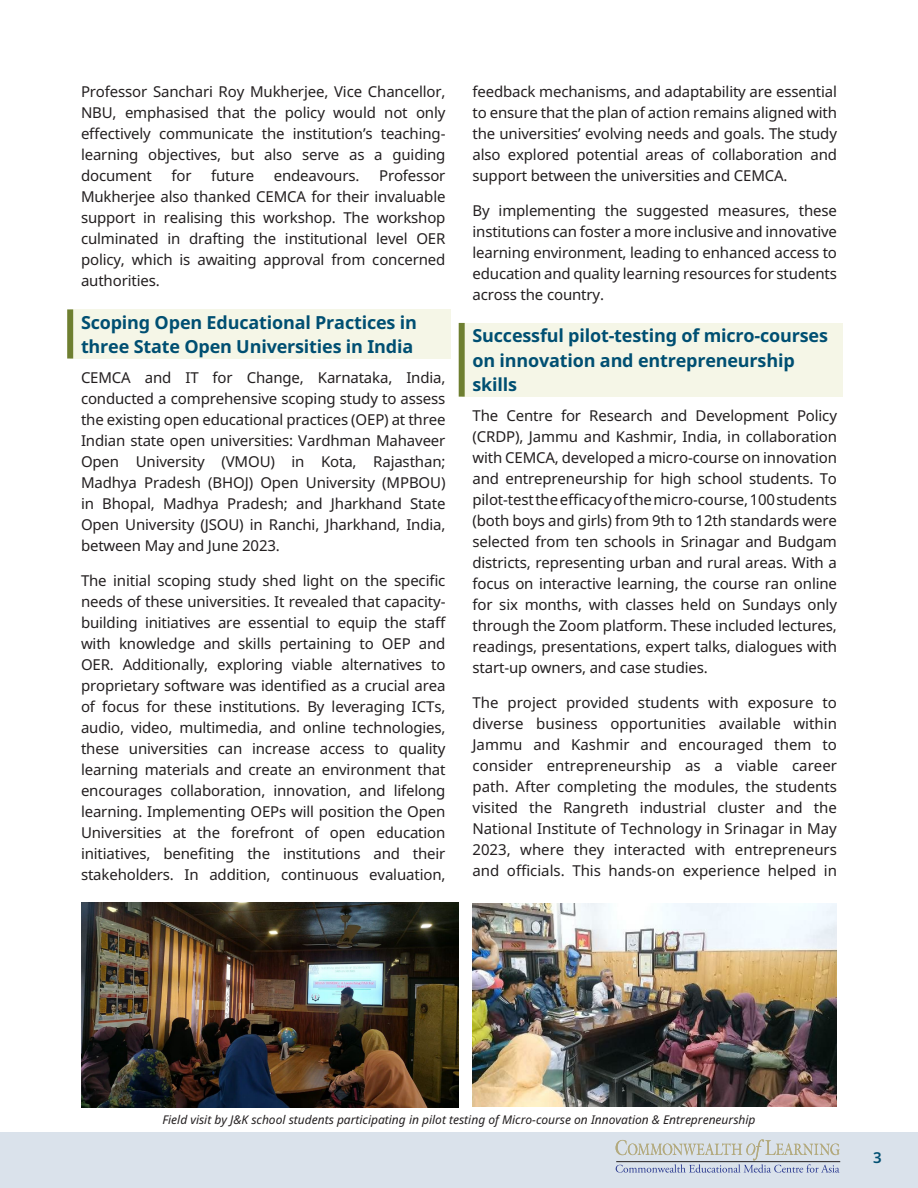
<style>
.page{position:relative;width:918px;height:1188px;background:#fff}
.page>*{position:absolute;margin:0;border:0;box-sizing:border-box;transform-origin:0 0}
.t1{font:700 18px/24.6px "Noto Sans";letter-spacing:-.01em;color:#004f72}
.t2{font:15px/21px "Noto Sans";letter-spacing:-.01em;color:#231f20;text-align:justify}
.t3{font:600 15px "Noto Sans";color:#004f72}
.t4{font:italic 12px "Noto Sans";color:#231f20}
</style>
<div class="page">
<div style="left:0;top:1132px;width:918px;height:56px;background:#dae2eb"></div>
<svg style="left:616px;top:1139px;width:224px;height:34px"></svg>
<div style="left:70px;top:309px;width:381px;height:50px;background:#f5f6e7"></div>
<div style="left:67px;top:309px;width:6px;height:50px;background:#6e7f30"></div>
<div style="left:462px;top:323px;width:380px;height:74px;background:#f5f6e7"></div>
<div style="left:459px;top:323px;width:6px;height:74px;background:#6e7f30"></div>
<img style="left:472px;top:903px;width:365px;height:204px">
<img style="left:81px;top:902px;width:378px;height:205px">
<p class="t2" style="left:81px;top:81px;width:366px">Professor Sanchari Roy Mukherjee, Vice Chancellor, NBU, emphasised that the policy would not only effectively communicate the institution’s teaching&shy;learning objectives, but also serve as a guiding document</p>
<p class="t2" style="left:81px;top:165px;width:366px;text-indent:298px">Professor Mukherjee also thanked CEMCA for their invaluable support in realising this workshop. The workshop culminated in drafting the institutional level OER policy, which is awaiting approval from concerned authorities.</p>
<p class="t1" style="left:81px;top:310px;width:337px">Scoping Open Educational Practices in three State Open Universities in India</p>
<p class="t2" style="left:81px;top:368px;width:366px">CEMCA and IT for Change, Karnataka, India, conducted a comprehensive scoping study to assess the existing open educational practices (OEP) at three Indian state open universities: Vardhman Mahaveer Open University (VMOU) in Kota, Rajasthan; Madhya Pradesh (BHOJ) Open University (MPBOU) in Bhopal, Madhya Pradesh; and Jharkhand State Open University (JSOU) in Ranchi, Jharkhand, India, between May and June 2023.</p>
<p class="t2" style="left:81px;top:570px;width:367px">The initial scoping study shed light on the specific needs of these universities. It revealed that capacity&shy;building initiatives are essential to equip the staff with knowledge and skills pertaining to OEP and OER. Additionally, exploring viable alternatives to proprietary software was identified as a crucial area of focus for these institutions. By leveraging ICTs, audio, video, multimedia, and online technologies, these universities can increase access to quality learning materials and create an environment that encourages collaboration, innovation, and lifelong learning. Implementing OEPs will position the Open Universities at the forefront of open education initiatives, benefiting the institutions and their stakeholders. In addition, continuous evaluation,</p>
<p class="t2" style="left:171px;top:165px;width:22px">for</p>
<p class="t2" style="left:211px;top:165px;width:45px">future</p>
<p class="t2" style="left:274px;top:165px;width:87px">endeavours.</p>
<p class="t2" style="left:472px;top:81px;width:366px">feedback mechanisms, and adaptability are essential to ensure that the plan of action remains aligned with the universities’ evolving needs and goals. The study also explored potential areas of collaboration and support between the universities and CEMCA.</p>
<p class="t2" style="left:472px;top:200px;width:366px">By implementing the suggested measures, these institutions can foster a more inclusive and innovative learning environment, leading to enhanced access to education and quality learning resources for students across the country.</p>
<p class="t1" style="left:472px;top:324px;width:357px">Successful pilot-testing of micro-courses on innovation and entrepreneurship skills</p>
<p class="t2" style="left:472px;top:406px;width:366px">The Centre for Research and Development Policy (CRDP), Jammu and Kashmir, India, in collaboration with CEMCA, developed a micro-course on innovation and entrepreneurship for high school students. To pilot-test the efficacy of the micro-course, 100 students (both boys and girls) from 9th to 12th standards were selected from ten schools in Srinagar and Budgam districts, representing urban and rural areas. With a focus on interactive learning, the course ran online for six months, with classes held on Sundays only through the Zoom platform. These included lectures, readings, presentations, expert talks, dialogues with start-up owners, and case studies.</p>
<p class="t2" style="left:472px;top:692px;width:366px">The project provided students with exposure to diverse business opportunities available within Jammu and Kashmir and encouraged them to consider entrepreneurship as a viable career path. After completing the modules, the students visited the Rangreth industrial cluster and the National Institute of Technology in Srinagar in May 2023, where they interacted with entrepreneurs and officials. This hands-on experience helped in</p>
<p class="t4" style="left:162px;top:1111px;width:595px">Field visit by J&amp;K school students participating in pilot testing of Micro-course on Innovation &amp; Entrepreneurship</p>
<p class="t3" style="left:873px;top:1149px;width:10px">3</p>
</div>
